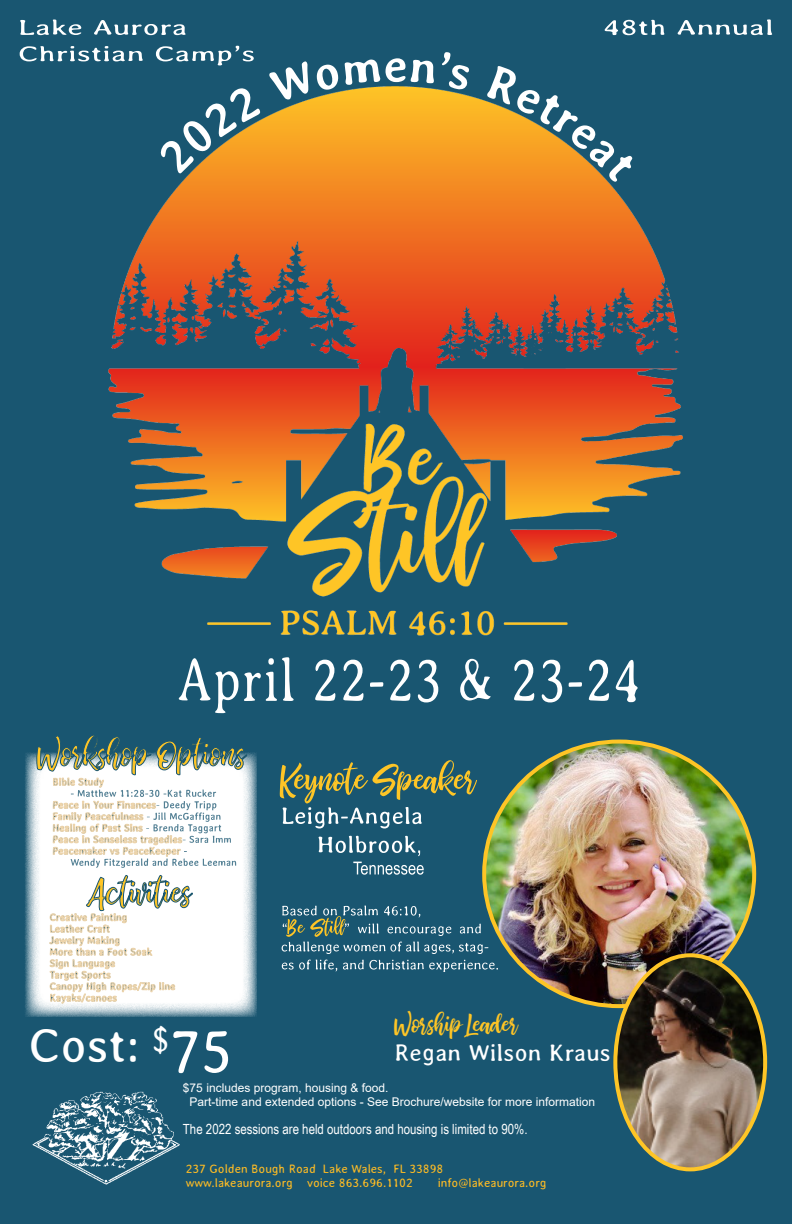
<style>
.page{position:relative;width:792px;height:1224px;background:#195671}
.page>*{position:absolute;margin:0;border:0;box-sizing:border-box;transform-origin:0 0}
.Poster_heading{font:61.8px "Averia";color:#fff;scale:.91 1}
.Poster_heading-2{font:48px "Averia";color:#fff}
.t1{font:24px "Averia";color:#fff}
.t2{font:23px "bhatoshine";color:#fec526}
.Body_text{font:14px "Arial Narrow";color:#fff}
.schedule{font:12px/14.4px "Arial";color:#fff}
.registration{font:12px "Averia Sans";color:#fcbb25}
</style>
<div class="page">
<svg style="left:179px;top:657px;width:459px;height:56px"></svg>
<svg style="left:20px;top:46px;width:233px;height:16px"></svg>
<svg style="left:20px;top:20px;width:166px;height:15px"></svg>
<img style="left:32px;top:1091px;width:148px;height:94px">
<svg style="left:282px;top:960px;width:202px;height:12px"></svg>
<svg style="left:282px;top:906px;width:201px;height:48px"></svg>
<svg style="left:25px;top:752px;width:232px;height:265px;background:#d0dde2"></svg>
<img style="left:109px;top:152px;width:573px;height:484px">
<img style="left:484px;top:742px;width:270px;height:264px">
<img style="left:615px;top:955px;width:150px;height:214px">
<div style="left:613px;top:953px;width:154px;height:218px;border:4px solid #fec526;border-radius:50%"></div>
<svg style="left:353px;top:862px;width:71px;height:13px"></svg>
<svg style="left:319px;top:836px;width:101px;height:20px"></svg>
<svg style="left:279px;top:760px;width:198px;height:68px"></svg>
<svg style="left:36px;top:735px;width:211px;height:133px;background:#c9d2ce"></svg>
<svg style="left:49px;top:875px;width:144px;height:128px;background:#f0ede4"></svg>
<svg style="left:605px;top:19px;width:167px;height:16px"></svg>
<svg style="left:161px;top:52px;width:471px;height:130px"></svg>
<p class="Poster_heading-2" style="left:29px;top:1018px;width:112px">Cost:</p>
<p class="t2" style="left:394px;top:1006px;width:125px">Worship Leader</p>
<p class="t1" style="left:394px;top:1039px;width:218px">Regan Wilson Kraus</p>
<p class="Poster_heading" style="left:152px;top:1016px;width:90px"><sup>$</sup>75</p>
<p class="schedule" style="left:190px;top:1080px;width:407px;text-indent:-7px">$75 includes program, housing &amp; food.<br>Part-time and extended options - See Brochure/website for more information</p>
<p class="Body_text" style="left:183px;top:1119px;width:346px">The 2022 sessions are held outdoors and housing is limited to 90%.</p>
<p class="registration" style="left:186px;top:1162px;width:259px">237 Golden Bough Road Lake Wales, FL 33898</p>
<p class="registration" style="left:186px;top:1176px;width:229px">www.lakeaurora.org voice 863.696.1102</p>
<p class="registration" style="left:438px;top:1176px;width:110px">info@lakeaurora.org</p>
</div>
